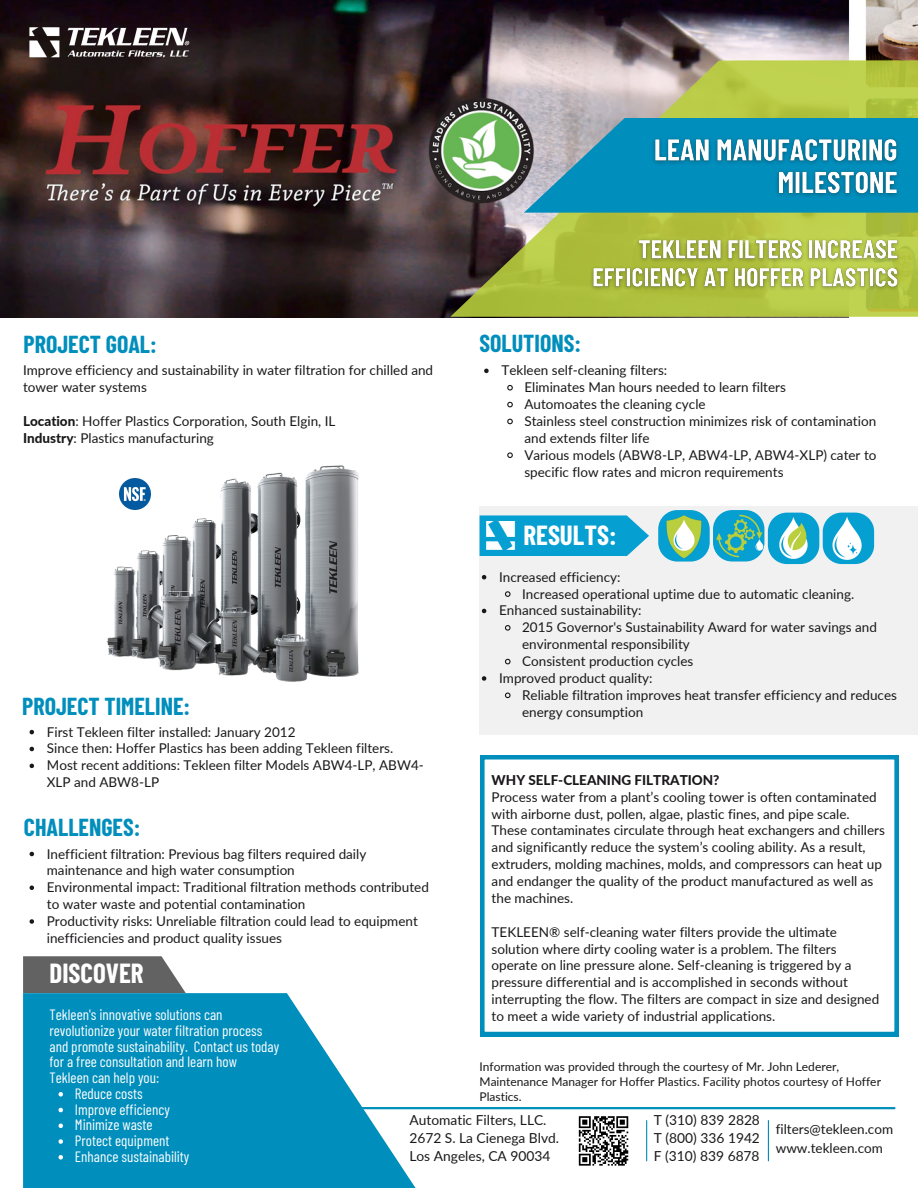
<style>
.page{position:relative;width:918px;height:1188px;background:#fff}
.page>*{position:absolute;margin:0;border:0;box-sizing:border-box;transform-origin:0 0}
.t1{font:700 27px "Barlow Condensed";color:#fff}
.t2{font:700 24px "Barlow Condensed";color:#008ebc}
.t3{font:15px/15.8px "Barlow Condensed";color:#fff}
.t4{font:13.8px/18px "Lato";color:#191919;text-align:justify}
.t5{font:13.5px/16.8px "Lato";color:#1a181a}
.t6{font:13.5px "Lato";color:#191919}
.t7{font:12px/15px "Lato";color:#1a181a}
.s1{font-weight:800}
</style>
<div class="page">
<img style="left:0;top:0;width:918px;height:317px">
<svg style="left:450px;top:60px;width:468px;height:257px;background:#a7b061"></svg>
<svg style="left:524px;top:118px;width:394px;height:95px;background:#2f95b8"></svg>
<img style="left:29px;top:22px;width:167px;height:41px">
<hr style="left:320px;top:1107px;width:574px;height:2px;background:#008ebc">
<svg style="left:23px;top:993px;width:404px;height:195px;fill:#008ebc"></svg>
<svg style="left:23px;top:956px;width:163px;height:37px;background:#6f6f6f"></svg>
<div style="left:480px;top:506px;width:438px;height:229px;background:#f1f1f1"></div>
<img style="left:713px;top:510px;width:52px;height:52px;border-radius:19px">
<img style="left:768px;top:513px;width:51px;height:51px;border-radius:19px">
<img style="left:823px;top:513px;width:51px;height:51px;border-radius:19px">
<img style="left:658px;top:510px;width:52px;height:52px;border-radius:19px">
<hr style="left:646px;top:1120px;width:1px;height:41px;background:#008ebc">
<hr style="left:768px;top:1120px;width:1px;height:41px;background:#008ebc">
<svg style="left:480px;top:515px;width:169px;height:41px;background:#1ba6d3"></svg>
<img style="left:482px;top:521px;width:39px;height:34px">
<svg style="left:480px;top:755px;width:419px;height:281px"></svg>
<svg style="left:482px;top:575px;width:4px;height:4px"></svg>
<svg style="left:504px;top:591px;width:7px;height:6px"></svg>
<svg style="left:482px;top:609px;width:4px;height:4px"></svg>
<svg style="left:504px;top:625px;width:7px;height:6px"></svg>
<svg style="left:504px;top:658px;width:7px;height:7px"></svg>
<svg style="left:482px;top:676px;width:4px;height:5px"></svg>
<svg style="left:504px;top:692px;width:7px;height:7px"></svg>
<img style="left:586px;top:233px;width:319px;height:63px">
<img style="left:646px;top:130px;width:259px;height:73px">
<svg style="left:59px;top:1092px;width:4px;height:5px"></svg>
<svg style="left:59px;top:1108px;width:4px;height:4px"></svg>
<svg style="left:59px;top:1124px;width:4px;height:4px"></svg>
<svg style="left:59px;top:1139px;width:4px;height:5px"></svg>
<svg style="left:59px;top:1155px;width:4px;height:5px"></svg>
<svg style="left:30px;top:730px;width:4px;height:4px"></svg>
<svg style="left:30px;top:747px;width:4px;height:4px"></svg>
<svg style="left:30px;top:764px;width:4px;height:4px"></svg>
<svg style="left:30px;top:852px;width:4px;height:4px"></svg>
<svg style="left:30px;top:886px;width:4px;height:4px"></svg>
<svg style="left:30px;top:919px;width:4px;height:5px"></svg>
<svg style="left:484px;top:369px;width:5px;height:4px"></svg>
<svg style="left:507px;top:384px;width:6px;height:7px"></svg>
<svg style="left:507px;top:401px;width:6px;height:7px"></svg>
<svg style="left:507px;top:418px;width:6px;height:7px"></svg>
<svg style="left:507px;top:452px;width:6px;height:6px"></svg>
<img style="left:106px;top:465px;width:253px;height:217px">
<img style="left:170px;top:607px;width:15px;height:41px">
<img style="left:229px;top:618px;width:11px;height:31px">
<img style="left:287px;top:649px;width:8px;height:25px">
<img style="left:120px;top:478px;width:31px;height:31px">
<svg style="left:578px;top:1116px;width:51px;height:50px"></svg>
<p class="t2" style="left:24px;top:329px;width:135px">PROJECT GOAL:</p>
<p class="t5" style="left:23px;top:362px;width:412px">Improve efficiency and sustainability in water filtration for chilled and tower water systems</p>
<p class="t5" style="left:23px;top:412px;width:314px"><span class="s1">Location</span>: Hoffer Plastics Corporation, South Elgin, IL<br><span class="s1">Industry</span>: Plastics manufacturing</p>
<p class="t2" style="left:480px;top:328px;width:103px">SOLUTIONS:</p>
<p class="t5" style="left:501px;top:362px;width:167px">Tekleen self-cleaning filters:</p>
<h2 class="t5" style="left:524px;top:379px;width:263px">Eliminates Man hours needed to learn filters</h2>
<h5 class="t5" style="left:524px;top:395px;width:183px">Automoates the cleaning cycle</h5>
<p class="t5" style="left:524px;top:412px;width:353px">Stainless steel construction minimizes risk of contamination and extends filter life</p>
<p class="t5" style="left:524px;top:446px;width:354px">Various models (ABW8-LP, ABW4-LP, ABW4-XLP) cater to specific flow rates and micron requirements</p>
<p class="t1" style="left:523px;top:518px;width:95px">RESULTS:</p>
<p class="t5" style="left:499px;top:568px;width:123px">Increased efficiency:</p>
<p class="t5" style="left:522px;top:585px;width:334px">Increased operational uptime due to automatic cleaning.</p>
<p class="t5" style="left:499px;top:602px;width:144px">Enhanced sustainability:</p>
<h2 class="t5" style="left:522px;top:619px;width:356px">2015 Governor's Sustainability Award for water savings and environmental responsibility</h2>
<p class="t5" style="left:522px;top:652px;width:173px">Consistent production cycles</p>
<p class="t5" style="left:499px;top:669px;width:155px">Improved product quality:</p>
<p class="t5" style="left:522px;top:686px;width:376px">Reliable filtration improves heat transfer efficiency and reduces energy consumption</p>
<h3 class="t2" style="left:22px;top:691px;width:169px">PROJECT TIMELINE:</h3>
<p class="t5" style="left:47px;top:723px;width:250px">First Tekleen filter installed: January 2012</p>
<p class="t5" style="left:47px;top:740px;width:348px">Since then: Hoffer Plastics has been adding Tekleen filters.</p>
<p class="t5" style="left:47px;top:757px;width:378px">Most recent additions: Tekleen filter Models ABW4-LP, ABW4-<br>XLP and ABW8-LP</p>
<h5 class="t2" style="left:24px;top:812px;width:118px">CHALLENGES:</h5>
<h5 class="t5" style="left:47px;top:845px;width:321px">Inefficient filtration: Previous bag filters required daily maintenance and high water consumption</h5>
<h3 class="t5" style="left:47px;top:879px;width:384px">Environmental impact: Traditional filtration methods contributed to water waste and potential contamination</h3>
<p class="t5" style="left:47px;top:912px;width:373px">Productivity risks: Unreliable filtration could lead to equipment inefficiencies and product quality issues</p>
<p class="t5" style="left:492px;top:771px;width:395px"><span class="s1">WHY SELF-CLEANING FILTRATION?<br></span>Process water from a plant’s cooling tower is often contaminated with airborne dust, pollen, algae, plastic fines, and pipe scale.<br>These contaminates circulate through heat exchangers and chillers and significantly reduce the system’s cooling ability. As a result, extruders, molding machines, molds, and compressors can heat up and endanger the quality of the product manufactured as well as the machines.</p>
<p class="t5" style="left:492px;top:923px;width:389px">TEKLEEN® self-cleaning water filters provide the ultimate solution where dirty cooling water is a problem. The filters operate on line pressure alone. Self-cleaning is triggered by a pressure differential and is accomplished in seconds without interrupting the flow. The filters are compact in size and designed to meet a wide variety of industrial applications.</p>
<p class="t1" style="left:50px;top:956px;width:96px">DISCOVER</p>
<p class="t3" style="left:50px;top:1006px;width:231px">Tekleen's innovative solutions can revolutionize your water filtration process and promote sustainability. Contact us today for a free consultation and learn how</p>
<p class="t3" style="left:75px;top:1069px;width:116px;text-indent:-25px">Tekleen can help you:<br>Reduce costs<br>Improve efficiency<br>Minimize waste<br>Protect equipment<br>Enhance sustainability</p>
<p class="t7" style="left:480px;top:1059px;width:403px">Information was provided through the courtesy of Mr. John Lederer,<br>Maintenance Manager for Hoffer Plastics. Facility photos courtesy of Hoffer<br>Plastics.</p>
<p class="t4" style="left:654px;top:1111px;width:108px">T (310) 839 2828<br>T (800) 336 1942<br>F (310) 839 6878</p>
<p class="t4" style="left:409px;top:1111px;width:139px">Automatic Filters, LLC.</p>
<p class="t4" style="left:409px;top:1129px;width:151px">2672 S. La Cienega Blvd.</p>
<p class="t4" style="left:409px;top:1147px;width:143px">Los Angeles, CA 90034</p>
<p class="t6" style="left:776px;top:1120px;width:119px">filters@tekleen.com</p>
<p class="t6" style="left:776px;top:1140px;width:109px">www.tekleen.com</p>
</div>
